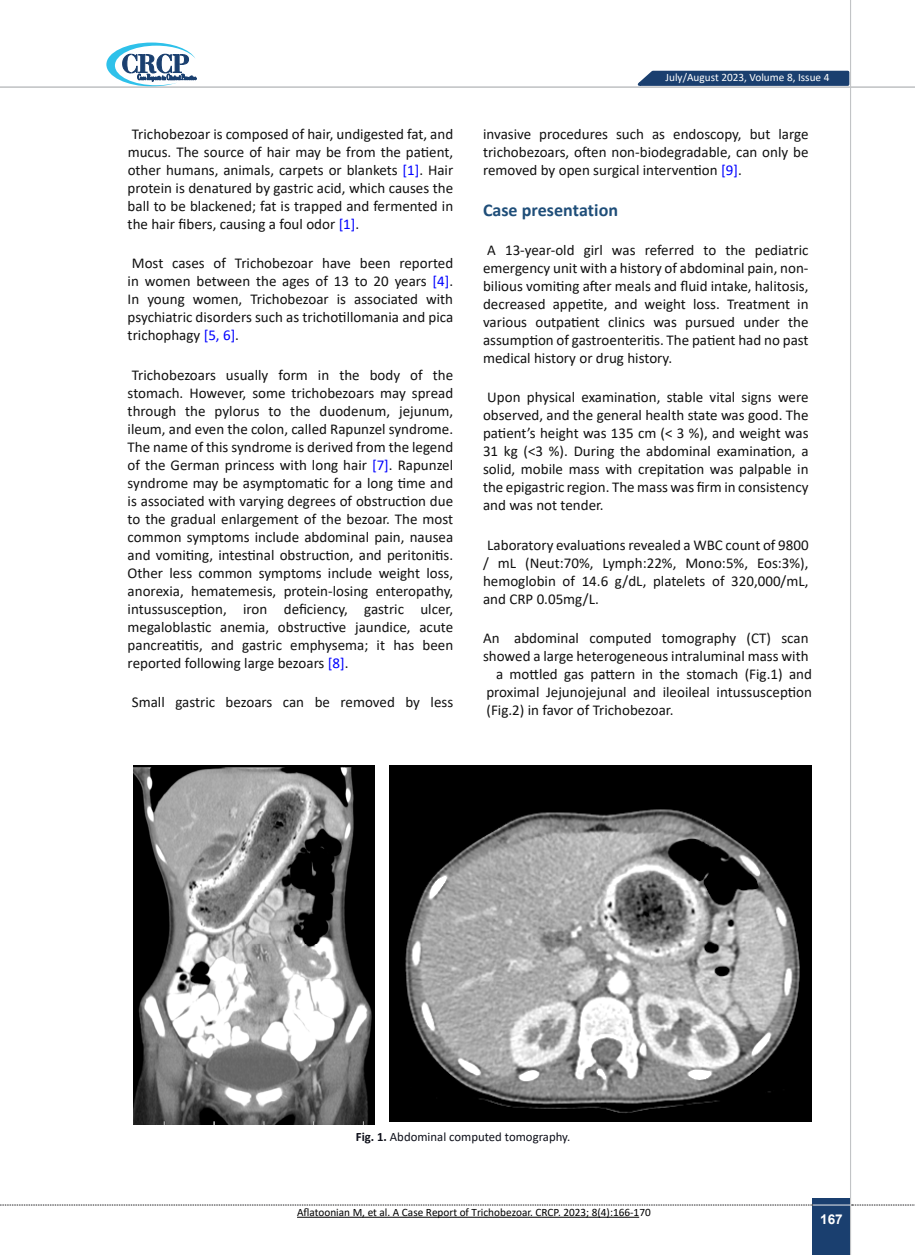
<style>
.page{position:relative;width:915px;height:1255px;background:#fff}
.page>*{position:absolute;margin:0;border:0;box-sizing:border-box;transform-origin:0 0}
.t1{font:700 18px "Calibri";color:#1f4e79}
.t2{font:15px/18px "Calibri";color:#111;text-align:justify}
.t3{font:700 13.5px "Arial";color:#fff}
.t4{font:12.75px "Calibri";color:#0e101a}
.t5{font:11.25px "Calibri";color:#000}
.t6{font:11.25px "Calibri";color:#fff}
.s1{color:#00f}
.s2{font-weight:700}
</style>
<div class="page">
<div style="left:812px;top:1198px;width:38px;height:56px;background:#1a3f6f"></div>
<hr style="left:849px;top:0;width:1px;height:1254px;background:#c2c4c6">
<hr style="left:812px;top:1204px;width:38px;height:1px;background:#ebebec">
<svg style="left:106px;top:43px;width:90px;height:43px"></svg>
<svg style="left:631px;top:69px;width:219px;height:18px;background:#47658b"></svg>
<hr style="left:0;top:87px;width:914px;height:1px;background:#c2c4c6">
<svg style="left:0;top:1204px;width:812px;height:1px"></svg>
<svg style="left:851px;top:1204px;width:64px;height:1px"></svg>
<hr style="left:297px;top:1216px;width:342px;height:1px;background:#000">
<img style="left:134px;top:765px;width:240px;height:359px">
<img style="left:389px;top:765px;width:422px;height:356px">
<p class="t2" style="left:128px;top:124px;width:327px">Trichobezoar is composed of hair, undigested fat, and mucus. The source of hair may be from the patient, other humans, animals, carpets or blankets <span class="s1">[1]</span>. Hair protein is denatured by gastric acid, which causes the ball to be blackened; fat is trapped and fermented in the hair fibers, causing a foul odor <span class="s1">[1]</span>.</p>
<p class="t2" style="left:128px;top:254px;width:327px">Most cases of Trichobezoar have been reported in women between the ages of 13 to 20 years <span class="s1">[4]</span>.<br>In young women, Trichobezoar is associated with psychiatric disorders such as trichotillomania and pica trichophagy <span class="s1">[5, 6]</span>.</p>
<p class="t2" style="left:128px;top:365px;width:327px">Trichobezoars usually form in the body of the stomach. However, some trichobezoars may spread through the pylorus to the duodenum, jejunum, ileum, and even the colon, called Rapunzel syndrome.<br>The name of this syndrome is derived from the legend of the German princess with long hair <span class="s1">[7]</span>. Rapunzel syndrome may be asymptomatic for a long time and is associated with varying degrees of obstruction due to the gradual enlargement of the bezoar. The most common symptoms include abdominal pain, nausea and vomiting, intestinal obstruction, and peritonitis.<br>Other less common symptoms include weight loss, anorexia, hematemesis, protein-losing enteropathy, intussusception, iron deficiency, gastric ulcer, megaloblastic anemia, obstructive jaundice, acute pancreatitis, and gastric emphysema; it has been reported following large bezoars <span class="s1">[8]</span>.</p>
<p class="t2" style="left:132px;top:692px;width:323px">Small gastric bezoars can be removed by less</p>
<p class="t6" style="left:665px;top:70px;width:165px">July/August 2023, Volume 8, Issue 4</p>
<p class="t2" style="left:483px;top:124px;width:327px">invasive procedures such as endoscopy, but large trichobezoars, often non-biodegradable, can only be removed by open surgical intervention <span class="s1">[9]</span>.</p>
<p class="t1" style="left:483px;top:197px;width:136px">Case presentation</p>
<p class="t2" style="left:483px;top:240px;width:327px">A 13-year-old girl was referred to the pediatric emergency unit with a history of abdominal pain, non&shy;bilious vomiting after meals and fluid intake, halitosis, decreased appetite, and weight loss. Treatment in various outpatient clinics was pursued under the assumption of gastroenteritis. The patient had no past medical history or drug history.</p>
<p class="t2" style="left:483px;top:388px;width:327px">Upon physical examination, stable vital signs were observed, and the general health state was good. The patient’s height was 135 cm (&lt; 3 %), and weight was 31 kg (&lt;3 %). During the abdominal examination, a solid, mobile mass with crepitation was palpable in the epigastric region. The mass was firm in consistency and was not tender.</p>
<p class="t2" style="left:483px;top:535px;width:327px">Laboratory evaluations revealed a WBC count of 9800 / mL (Neut:70%, Lymph:22%, Mono:5%, Eos:3%), hemoglobin of 14.6 g/dL, platelets of 320,000/mL, and CRP 0.05mg/L.</p>
<p class="t2" style="left:483px;top:628px;width:330px;text-align:right">An abdominal computed tomography (CT) scan showed a large heterogeneous intraluminal mass with a mottled gas pattern in the stomach (Fig.1) and</p>
<p class="t2" style="left:486px;top:682px;width:327px">proximal Jejunojejunal and ileoileal intussusception</p>
<p class="t2" style="left:486px;top:700px;width:188px">(Fig.2) in favor of Trichobezoar.</p>
<p class="t4" style="left:356px;top:1127px;width:216px"><span class="s2">Fig. 1.</span> Abdominal computed tomography.</p>
<p class="t5" style="left:297px;top:1204px;width:355px">Aflatoonian M, et al. A Case Report of Trichobezoar. CRCP. 2023; 8(4):166-170</p>
<p class="t3" style="left:819px;top:1209px;width:24px">167</p>
</div>
